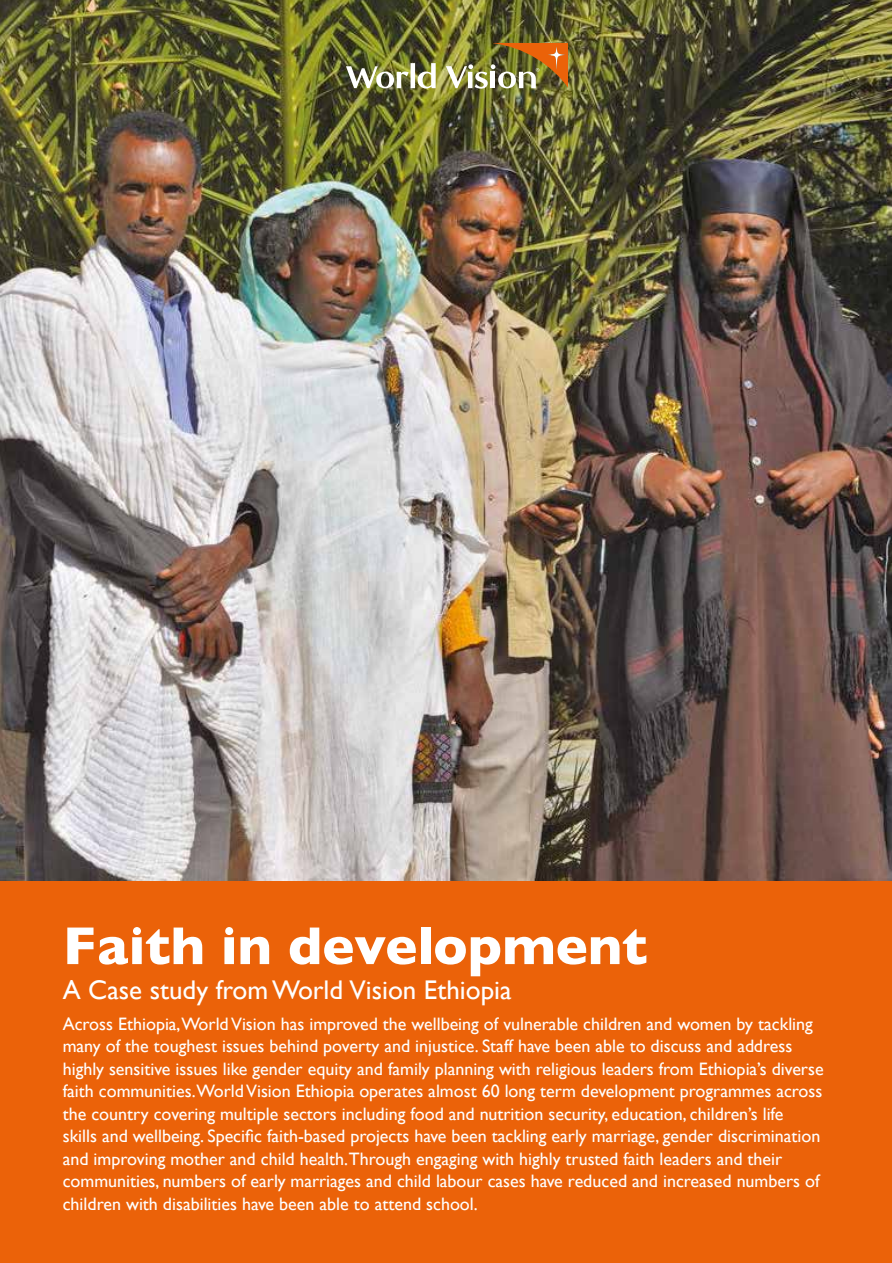
<style>
.page{position:relative;width:892px;height:1263px;background:#fff}
.page>*{position:absolute;margin:0;border:0;box-sizing:border-box;transform-origin:0 0}
.t1{font:700 54px "Gill Sans";color:#fff}
.t2{font:27px "Gill Sans";color:#fff}
.t3{font:18px/22.5px "Gill Sans";color:#fff}
</style>
<div class="page">
<div style="left:0;top:878px;width:892px;height:385px;background:#eb6209"></div>
<img style="left:0;top:0;width:892px;height:880px">
<img style="left:346px;top:43px;width:222px;height:46px">
<h1 class="t1" style="left:63px;top:903px;width:586px">Faith in development</h1>
<h2 class="t2" style="left:63px;top:973px;width:450px">A Case study from World Vision Ethiopia</h2>
<p class="t3" style="left:63px;top:1012px;width:762px">Across Ethiopia,World Vision has improved the wellbeing of vulnerable children and women by tackling many of the toughest issues behind poverty and injustice. Staff have been able to discuss and address highly sensitive issues like gender equity and family planning with religious leaders from Ethiopia’s diverse faith communities.World Vision Ethiopia operates almost 60 long term development programmes across the country covering multiple sectors including food and nutrition security, education, children’s life<br>skills and wellbeing. Specific faith-based projects have been tackling early marriage, gender discrimination and improving mother and child health.Through engaging with highly trusted faith leaders and their communities, numbers of early marriages and child labour cases have reduced and increased numbers of children with disabilities have been able to attend school.</p>
</div>
